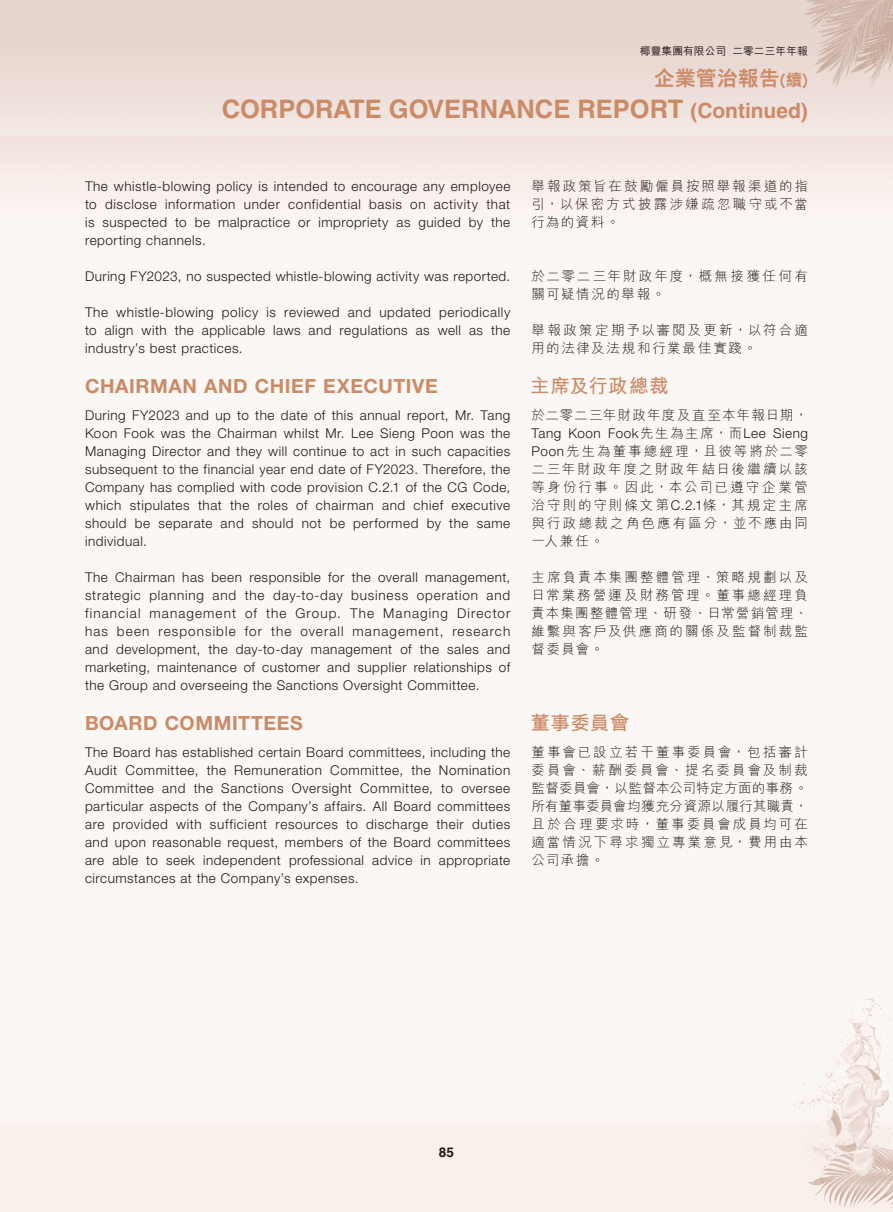
<style>
.page{position:relative;width:893px;height:1212px;background:#fff}
.page>*{position:absolute;margin:0;border:0;box-sizing:border-box;transform-origin:0 0}
.t1{font:700 25.5px "Helvetica LT Std";color:#cc8a67}
.t2{font:800 21px "M Hei HK";color:#cc8a67}
.t3{font:700 19.5px "Helvetica Neue LT Std";letter-spacing:.03em;color:#cc8a67}
.t4{font:700 19.5px "M Hei HK";letter-spacing:.015em;color:#cc8a67}
.t5{font:300 13.5px/18px "Helvetica Neue LT Std";letter-spacing:.04em;color:#231916;text-align:justify}
.t6{font:300 13.5px/18px "M Hei HK";letter-spacing:.145em;color:#231916;text-align:justify}
.t7{font:300 13.5px "M Hei HK";letter-spacing:.085em;color:#231916}
.t8{font:700 13.5px "Helvetica LT Std";color:#231916}
.t9{font:500 10.8px "M Hei HK";color:#231916}
.s1{font-size:16.5px}
.s2{font-size:21px}
.s3{font-family:"M Hei HK"}
.s4{font-family:"Helvetica Neue LT Std"}
</style>
<div class="page">
<img style="left:0;top:0;width:893px;height:136px">
<div style="left:0;top:136px;width:893px;height:1076px;background:#fbf7f4"></div>
<p class="t9" style="left:640px;top:43px;width:170px">椰豐集團有限公司 二零二三年年報</p>
<h2 class="t2" style="left:654px;top:68px;width:156px">企業管治報告<span class="s1">(續)</span></h2>
<h1 class="t1" style="left:222px;top:93px;width:588px">CORPORATE GOVERNANCE REPORT <span class="s2">(Continued)</span></h1>
<p class="t5" style="left:85px;top:177px;width:427px">The whistle-blowing policy is intended to encourage any employee to disclose information under confidential basis on activity that is suspected to be malpractice or impropriety as guided by the reporting channels.</p>
<p class="t5" style="left:85px;top:267px;width:427px">During FY2023, no suspected whistle-blowing activity was reported.</p>
<p class="t5" style="left:85px;top:303px;width:427px">The whistle-blowing policy is reviewed and updated periodically to align with the applicable laws and regulations as well as the industry’s best practices.</p>
<h3 class="t3" style="left:85px;top:374px;width:354px">CHAIRMAN AND CHIEF EXECUTIVE</h3>
<p class="t5" style="left:85px;top:406px;width:427px">During FY2023 and up to the date of this annual report, Mr. Tang Koon Fook was the Chairman whilst Mr. Lee Sieng Poon was the Managing Director and they will continue to act in such capacities subsequent to the financial year end date of FY2023. Therefore, the Company has complied with code provision C.2.1 of the CG Code, which stipulates that the roles of chairman and chief executive should be separate and should not be performed by the same individual.</p>
<p class="t5" style="left:85px;top:568px;width:427px">The Chairman has been responsible for the overall management, strategic planning and the day-to-day business operation and financial management of the Group. The Managing Director has been responsible for the overall management, research and development, the day-to-day management of the sales and marketing, maintenance of customer and supplier relationships of the Group and overseeing the Sanctions Oversight Committee.</p>
<h3 class="t3" style="left:85px;top:711px;width:219px">BOARD COMMITTEES</h3>
<p class="t5" style="left:85px;top:743px;width:427px">The Board has established certain Board committees, including the Audit Committee, the Remuneration Committee, the Nomination Committee and the Sanctions Oversight Committee, to oversee particular aspects of the Company’s affairs. All Board committees are provided with sufficient resources to discharge their duties and upon reasonable request, members of the Board committees are able to seek independent professional advice in appropriate circumstances at the Company’s expenses.</p>
<p class="t6" style="left:531px;top:176px;width:278px">舉報政策旨在鼓勵僱員按照舉報渠道的指引，以保密方式披露涉嫌疏忽職守或不當行為的資料。</p>
<p class="t6" style="left:531px;top:266px;width:278px">於二零二三年財政年度，概無接獲任何有關可疑情況的舉報。</p>
<p class="t6" style="left:531px;top:320px;width:278px">舉報政策定期予以審閱及更新，以符合適用的法律及法規和行業最佳實踐。</p>
<h3 class="t4" style="left:530px;top:372px;width:140px">主席及行政總裁</h3>
<p class="t7" style="left:531px;top:408px;width:278px">於二零二三年財政年度及直至本年報日期，</p>
<p class="t5" style="left:531px;top:424px;width:278px">Tang Koon Fook<span class="s3">先生為主席，而</span>Lee Sieng</p>
<p class="t6" style="left:531px;top:441px;width:278px"><span class="s4">Poon</span>先生為董事總經理，且彼等將於二零二三年財政年度之財政年結日後繼續以該等身份行事。因此，本公司已遵守企業管治守則的守則條文第<span class="s4">C.2.1</span>條，其規定主席與行政總裁之角色應有區分，並不應由同一人兼任。</p>
<p class="t6" style="left:531px;top:567px;width:278px">主席負責本集團整體管理、策略規劃以及日常業務營運及財務管理。董事總經理負責本集團整體管理、研發、日常營銷管理、維繫與客戶及供應商的關係及監督制裁監督委員會。</p>
<h3 class="t4" style="left:530px;top:709px;width:100px">董事委員會</h3>
<p class="t6" style="left:531px;top:742px;width:278px">董事會已設立若干董事委員會，包括審計委員會、薪酬委員會、提名委員會及制裁監督委員會，以監督本公司特定方面的事務。所有董事委員會均獲充分資源以履行其職責，且於合理要求時，董事委員會成員均可在適當情況下尋求獨立專業意見，費用由本公司承擔。</p>
<p class="t8" style="left:439px;top:1144px;width:17px">85</p>
</div>
